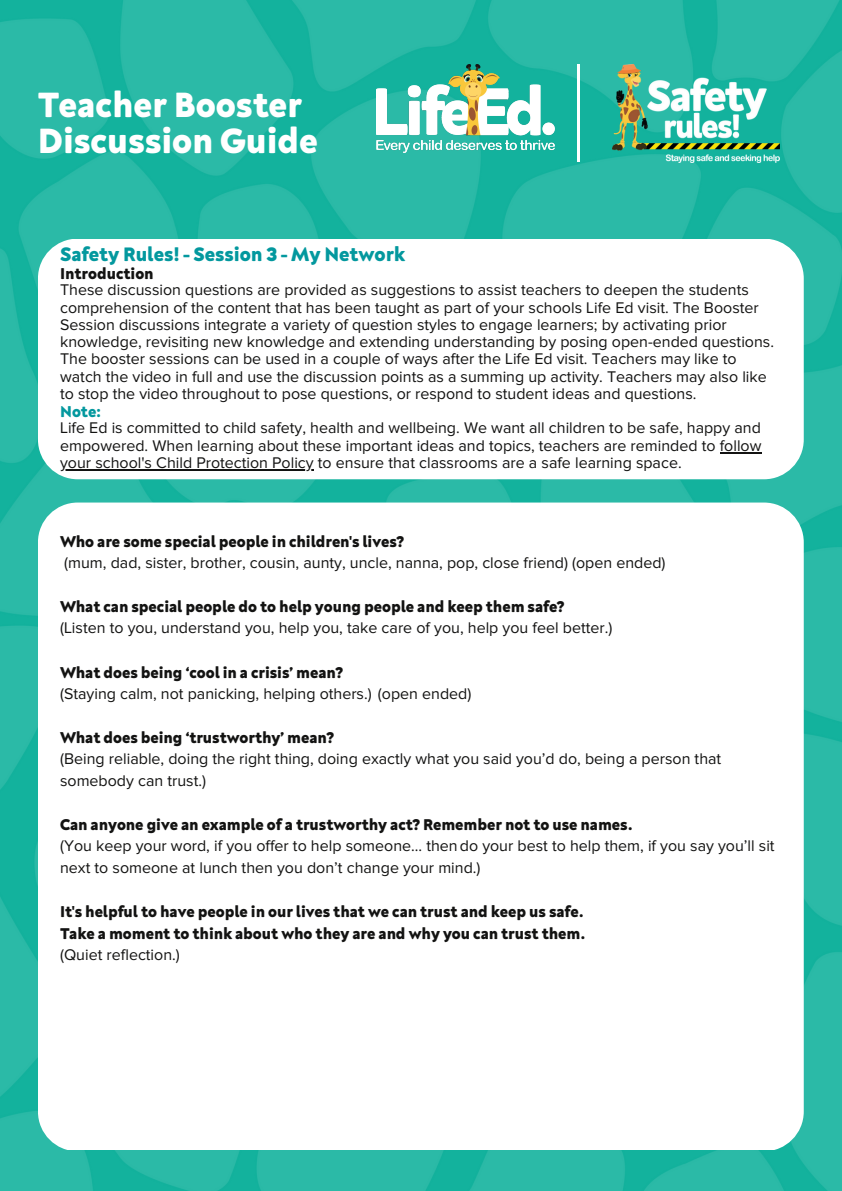
<style>
.page{position:relative;width:842px;height:1191px;background:#fff}
.page>*{position:absolute;margin:0;border:0;box-sizing:border-box;transform-origin:0 0}
.t1{font:800 36px/36px "Neufreit";color:#fff}
.t2{font:800 20px "Neufreit";color:#03989e}
.t3{font:16px/17.2px "Proxima Nova";color:#131312}
.t4{font:800 16px/21.7px "Neufreit";color:#131312}
.t5{font:800 16px "Neufreit";color:#03989e}
</style>
<div class="page">
<img style="left:0;top:0;width:842px;height:1190px">
<img style="left:376px;top:65px;width:179px;height:87px">
<hr style="left:577px;top:64px;width:3px;height:98px;background:#fff">
<div style="left:38px;top:238px;width:765px;height:241px;background:#fff;border-radius:40px"></div>
<svg style="left:38px;top:502px;width:765px;height:647px"></svg>
<img style="left:612px;top:65px;width:167px;height:97px">
<hr style="left:720px;top:452px;width:41px;height:1px;background:#131312">
<hr style="left:60px;top:469px;width:254px;height:2px;background:#131312">
<h1 class="t1" style="left:38px;top:86px;width:282px">Teacher Booster<br>Discussion Guide</h1>
<p class="t2" style="left:60px;top:242px;width:347px">Safety Rules! - Session 3 - My Network</p>
<p class="t4" style="left:60px;top:262px;width:95px">Introduction</p>
<p class="t3" style="left:60px;top:282px;width:715px">These discussion questions are provided as suggestions to assist teachers to deepen the students comprehension of the content that has been taught as part of your schools Life Ed visit. The Booster Session discussions integrate a variety of question styles to engage learners; by activating prior knowledge, revisiting new knowledge and extending understanding by posing open-ended questions.<br>The booster sessions can be used in a couple of ways after the Life Ed visit. Teachers may like to watch the video in full and use the discussion points as a summing up activity. Teachers may also like to stop the video throughout to pose questions, or respond to student ideas and questions.</p>
<p class="t5" style="left:60px;top:402px;width:43px">Note:</p>
<p class="t3" style="left:60px;top:420px;width:703px;text-align:justify">Life Ed is committed to child safety, health and wellbeing. We want all children to be safe, happy and empowered. When learning about these important ideas and topics, teachers are reminded to follow your school's Child Protection Policy to ensure that classrooms are a safe learning space.</p>
<p class="t4" style="left:60px;top:530px;width:345px">Who are some special people in children's lives?</p>
<p class="t3" style="left:64px;top:555px;width:603px">(mum, dad, sister, brother, cousin, aunty, uncle, nanna, pop, close friend) (open ended)</p>
<p class="t4" style="left:60px;top:595px;width:506px">What can special people do to help young people and keep them safe?</p>
<p class="t3" style="left:60px;top:620px;width:554px">(Listen to you, understand you, help you, take care of you, help you feel better.)</p>
<p class="t4" style="left:60px;top:661px;width:284px">What does being ‘cool in a crisis’ mean?</p>
<p class="t3" style="left:60px;top:685px;width:413px">(Staying calm, not panicking, helping others.) (open ended)</p>
<p class="t4" style="left:60px;top:726px;width:275px">What does being ‘trustworthy’ mean?</p>
<p class="t3" style="left:60px;top:748px;width:663px;line-height:21.7px">(Being reliable, doing the right thing, doing exactly what you said you’d do, being a person that somebody can trust.)</p>
<p class="t4" style="left:60px;top:813px;width:574px">Can anyone give an example of a trustworthy act? Remember not to use names.</p>
<p class="t3" style="left:60px;top:835px;width:716px;line-height:21.7px">(You keep your word, if you offer to help someone... thendo your best to help them, if you say you’ll sit next to someone at lunch then you don’t change your mind.)</p>
<p class="t4" style="left:60px;top:900px;width:527px">It's helpful to have people in our lives that we can trust and keep us safe.<br>Take a moment to think about who they are and why you can trust them.</p>
<p class="t3" style="left:60px;top:946px;width:121px">(Quiet reflection.)</p>
</div>
